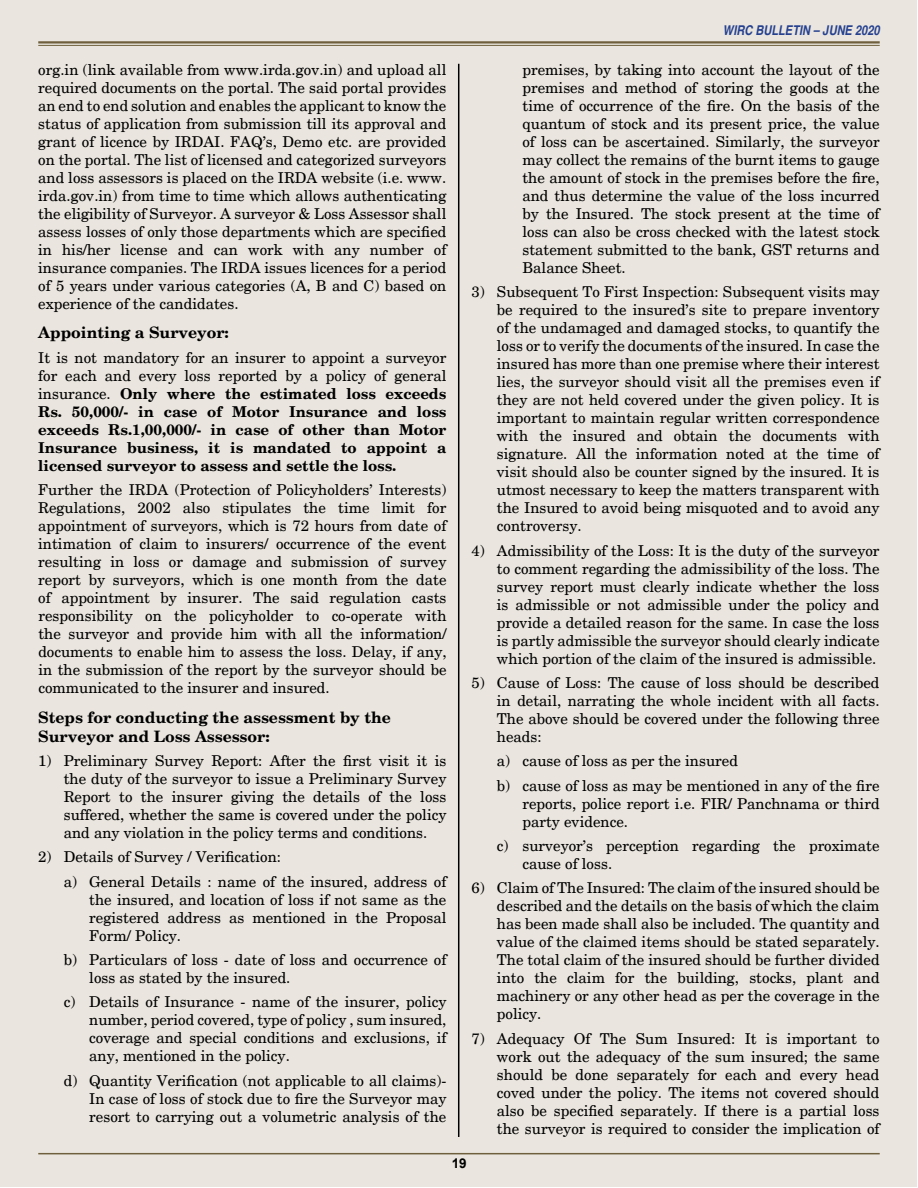
<style>
.page{position:relative;width:918px;height:1188px;background:#fff}
.page>*{position:absolute;margin:0;border:0;box-sizing:border-box;transform-origin:0 0}
.t1{font:700 15.75px/18.9px "New Century Schlbk";color:#000}
.t2{font:15px/18px "New Century Schlbk";color:#000;text-align:justify}
.t3{font:700 15px/18px "New Century Schlbk";color:#000;text-align:justify}
.t4{font:italic 700 condensed 13.5px "Helvetica";color:#25408f}
.t5{font:700 13.5px "Helvetica";color:#000}
.s1{font-weight:400}
</style>
<div class="page">
<div style="left:1px;top:1px;width:916px;height:1186px;background:#eae6df"></div>
<hr style="left:38px;top:1153px;width:842px;height:1px;background:#6f5f3c">
<hr style="left:38px;top:41px;width:842px;height:3px;background:#6f5f3c">
<hr style="left:38px;top:45px;width:842px;height:1px;background:#6f5f3c">
<hr style="left:458px;top:64px;width:1px;height:1073px;background:#000">
<p class="t2" style="left:38px;top:61px;width:410px">org.in (link available from www.irda.gov.in) and upload all required documents on the portal. The said portal provides an end to end solution and enables the applicant to know the status of application from submission till its approval and grant of licence by IRDAI. FAQ’s, Demo etc. are provided on the portal. The list of licensed and categorized surveyors and loss assessors is placed on the IRDA website (i.e. www. irda.gov.in) from time to time which allows authenticating the eligibility of Surveyor. A surveyor &amp; Loss Assessor shall assess losses of only those departments which are specified in his/her license and can work with any number of insurance companies. The IRDA issues licences for a period of 5 years under various categories (A, B and C) based on experience of the candidates.</p>
<p class="t1" style="left:38px;top:324px;width:192px">Appointing a Surveyor:</p>
<p class="t3" style="left:38px;top:349px;width:410px"><span class="s1">It is not mandatory for an insurer to appoint a surveyor for each and every loss reported by a policy of general insurance.</span> Only where the estimated loss exceeds Rs. 50,000/- in case of Motor Insurance and loss exceeds Rs.1,00,000/- in case of other than Motor Insurance business, it is mandated to appoint a licensed surveyor to assess and settle the loss.</p>
<p class="t2" style="left:38px;top:481px;width:410px">Further the IRDA (Protection of Policyholders’ Interests)<br>Regulations, 2002 also stipulates the time limit for appointment of surveyors, which is 72 hours from date of intimation of claim to insurers/ occurrence of the event resulting in loss or damage and submission of survey report by surveyors, which is one month from the date of appointment by insurer. The said regulation casts responsibility on the policyholder to co-operate with the surveyor and provide him with all the information/ documents to enable him to assess the loss. Delay, if any, in the submission of the report by the surveyor should be communicated to the insurer and insured.</p>
<p class="t1" style="left:38px;top:708px;width:354px">Steps for conducting the assessment by the<br>Surveyor and Loss Assessor:</p>
<p class="t2" style="left:64px;top:752px;width:384px;text-indent:-25px">1) Preliminary Survey Report: After the first visit it is the duty of the surveyor to issue a Preliminary Survey Report to the insurer giving the details of the loss suffered, whether the same is covered under the policy and any violation in the policy terms and conditions.</p>
<p class="t2" style="left:64px;top:845px;width:384px;line-height:24.3px;text-indent:-26px">2) Details of Survey / Verification:<br>a) General Details : name of the insured, address of</p>
<p class="t2" style="left:89px;top:891px;width:359px">the insured, and location of loss if not same as the registered address as mentioned in the Proposal Form/ Policy.</p>
<p class="t2" style="left:89px;top:951px;width:359px;text-indent:-26px">b) Particulars of loss - date of loss and occurrence of loss as stated by the insured.</p>
<p class="t2" style="left:89px;top:993px;width:359px;text-indent:-25px">c) Details of Insurance - name of the insurer, policy number, period covered, type of policy , sum insured, coverage and special conditions and exclusions, if any, mentioned in the policy.</p>
<p class="t2" style="left:89px;top:1072px;width:359px;text-indent:-26px">d) Quantity Verification (not applicable to all claims)- In case of loss of stock due to fire the Surveyor may resort to carrying out a volumetric analysis of the</p>
<p class="t4" style="left:723px;top:22px;width:158px">WIRC BULLETIN – JUNE 2020</p>
<p class="t2" style="left:522px;top:61px;width:359px">premises, by taking into account the layout of the premises and method of storing the goods at the time of occurrence of the fire. On the basis of the quantum of stock and its present price, the value of loss can be ascertained. Similarly, the surveyor may collect the remains of the burnt items to gauge the amount of stock in the premises before the fire, and thus determine the value of the loss incurred by the Insured. The stock present at the time of loss can also be cross checked with the latest stock statement submitted to the bank, GST returns and Balance Sheet.</p>
<p class="t2" style="left:497px;top:283px;width:384px;text-indent:-25px">3) Subsequent To First Inspection: Subsequent visits may be required to the insured’s site to prepare inventory of the undamaged and damaged stocks, to quantify the loss or to verify the documents of the insured. In case the insured has more than one premise where their interest lies, the surveyor should visit all the premises even if they are not held covered under the given policy. It is important to maintain regular written correspondence with the insured and obtain the documents with signature. All the information noted at the time of visit should also be counter signed by the insured. It is utmost necessary to keep the matters transparent with the Insured to avoid being misquoted and to avoid any controversy.</p>
<p class="t2" style="left:497px;top:541px;width:384px;text-indent:-25px">4) Admissibility of the Loss: It is the duty of the surveyor to comment regarding the admissibility of the loss. The survey report must clearly indicate whether the loss is admissible or not admissible under the policy and provide a detailed reason for the same. In case the loss is partly admissible the surveyor should clearly indicate which portion of the claim of the insured is admissible.</p>
<p class="t2" style="left:497px;top:674px;width:384px;text-indent:-26px">5) Cause of Loss: The cause of loss should be described in detail, narrating the whole incident with all facts.<br>The above should be covered under the following three heads:</p>
<p class="t2" style="left:497px;top:749px;width:384px;line-height:24.3px">a) cause of loss as per the insured<br>b) cause of loss as may be mentioned in any of the fire</p>
<p class="t2" style="left:522px;top:795px;width:359px">reports, police report i.e. FIR/ Panchnama or third party evidence.</p>
<p class="t2" style="left:522px;top:837px;width:359px;text-indent:-26px">c) surveyor’s perception regarding the proximate cause of loss.</p>
<p class="t2" style="left:497px;top:879px;width:384px;text-indent:-26px">6) Claim of The Insured: The claim of the insured should be described and the details on the basis of which the claim has been made shall also be included. The quantity and value of the claimed items should be stated separately.<br>The total claim of the insured should be further divided into the claim for the building, stocks, plant and machinery or any other head as per the coverage in the policy.</p>
<p class="t2" style="left:497px;top:1030px;width:384px;text-indent:-25px">7) Adequacy Of The Sum Insured: It is important to work out the adequacy of the sum insured; the same should be done separately for each and every head coved under the policy. The items not covered should also be specified separately. If there is a partial loss the surveyor is required to consider the implication of</p>
<p class="t5" style="left:452px;top:1154px;width:17px">19</p>
</div>
